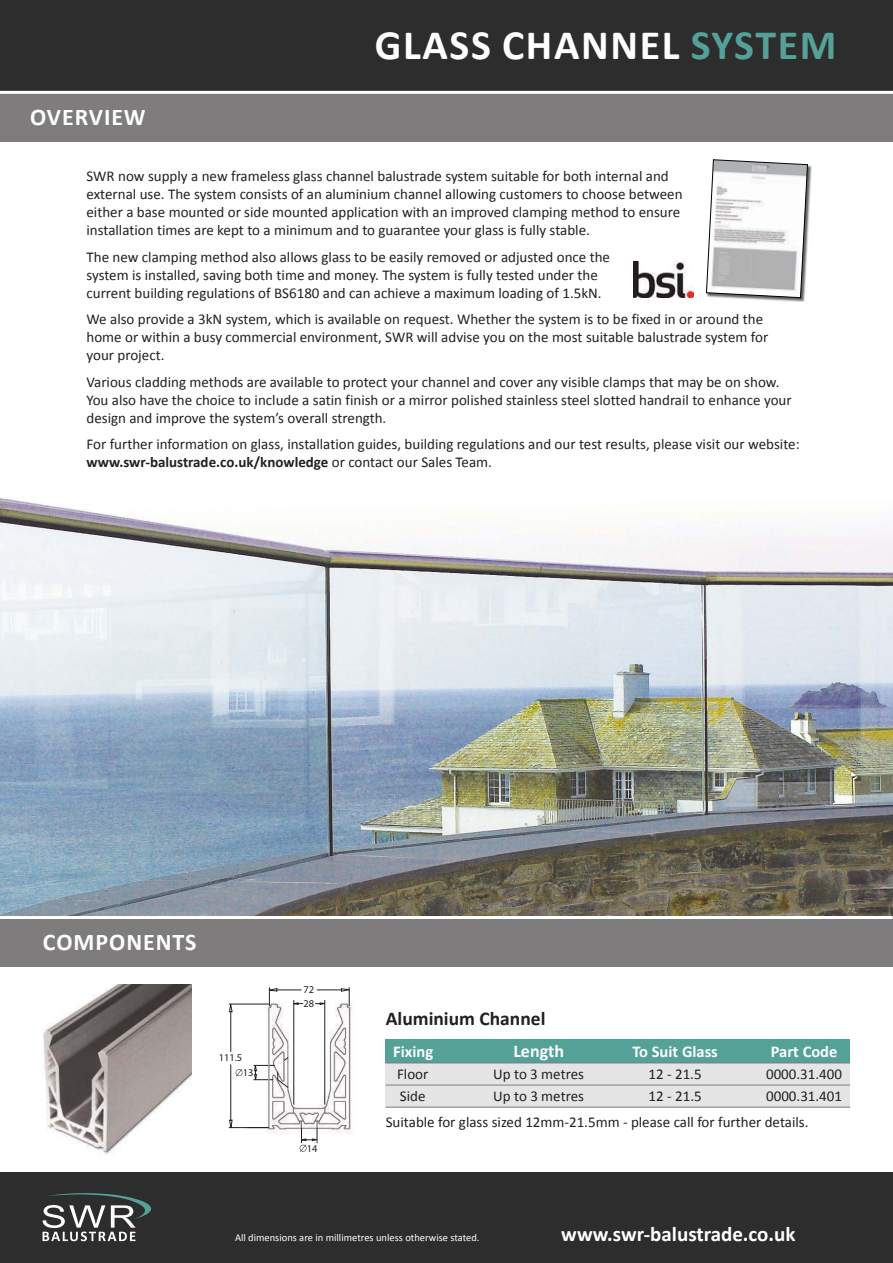
<style>
.page{position:relative;width:893px;height:1263px;background:#fff}
.page>*{position:absolute;margin:0;border:0;box-sizing:border-box;transform-origin:0 0}
.t1{font:700 42px "Calibri";letter-spacing:.04em;color:#fff}
.t2{font:700 24px "Calibri";letter-spacing:.04em;color:#fff}
.t3{font:700 21px "Calibri";color:#fff}
.t4{font:700 19.5px "Calibri";color:#231f20}
.t5{font:700 18px "Calibri";color:#fff}
.t6{font:700 16.5px "Calibri";color:#fff}
.t7{font:15px/18px "Calibri";color:#231f20}
.t8{font:10.5px "Calibri";color:#fff}
.t9{font:10.35px/14.1px "Myriad Pro";color:#231f20}
.s1{color:#53a197}
.s2{font-weight:700}
</style>
<div class="page">
<div style="left:0;top:92px;width:893px;height:49px;background:#7e7c7c"></div>
<div style="left:0;top:0;width:893px;height:91px;background:#2e2d2e"></div>
<hr style="left:0;top:91px;width:893px;height:3px;background:#fff">
<div style="left:0;top:1172px;width:893px;height:91px;background:#2e2d2e"></div>
<svg style="left:43px;top:1193px;width:109px;height:48px"></svg>
<img style="left:0;top:497px;width:893px;height:419px">
<img style="left:728px;top:165px;width:84px;height:137px">
<svg style="left:706px;top:159px;width:102px;height:139px"></svg>
<img style="left:634px;top:261px;width:60px;height:37px">
<div style="left:0;top:917px;width:893px;height:50px;background:#7e7c7c"></div>
<hr style="left:0;top:916px;width:893px;height:3px;background:#fff">
<img style="left:261px;top:1003px;width:91px;height:131px">
<hr style="left:229px;top:1127px;width:40px;height:1px;background:#231f20">
<hr style="left:230px;top:1012px;width:1px;height:40px;background:#231f20">
<hr style="left:230px;top:1064px;width:1px;height:56px;background:#231f20">
<hr style="left:229px;top:1004px;width:40px;height:1px;background:#231f20">
<svg style="left:229px;top:1004px;width:3px;height:8px"></svg>
<svg style="left:229px;top:1120px;width:3px;height:8px"></svg>
<hr style="left:293px;top:1000px;width:1px;height:105px;background:#231f20">
<hr style="left:324px;top:1000px;width:1px;height:105px;background:#231f20">
<svg style="left:269px;top:987px;width:34px;height:19px"></svg>
<svg style="left:315px;top:987px;width:35px;height:19px"></svg>
<svg style="left:254px;top:1057px;width:35px;height:31px"></svg>
<svg style="left:235px;top:1069px;width:8px;height:7px"></svg>
<svg style="left:299px;top:1128px;width:19px;height:24px"></svg>
<img style="left:43px;top:984px;width:148px;height:170px">
<div style="left:386px;top:1061px;width:464px;height:46px;background:#e6e5e5"></div>
<div style="left:386px;top:1040px;width:464px;height:23px;background:#53a197"></div>
<hr style="left:386px;top:1085px;width:464px;height:1px;background:#7e7c7c">
<hr style="left:386px;top:1063px;width:464px;height:1px;background:#7e7c7c">
<hr style="left:386px;top:1107px;width:464px;height:1px;background:#7e7c7c">
<h2 class="t2" style="left:30px;top:107px;width:117px">OVERVIEW</h2>
<h1 class="t1" style="left:375px;top:27px;width:463px">GLASS CHANNEL <span class="s1">SYSTEM</span></h1>
<p class="t7" style="left:87px;top:169px;width:598px">SWR now supply a new frameless glass channel balustrade system suitable for both internal and external use. The system consists of an aluminium channel allowing customers to choose between either a base mounted or side mounted application with an improved clamping method to ensure installation times are kept to a minimum and to guarantee your glass is fully stable.</p>
<p class="t7" style="left:87px;top:249px;width:525px">The new clamping method also allows glass to be easily removed or adjusted once the system is installed, saving both time and money. The system is fully tested under the current building regulations of BS6180 and can achieve a maximum loading of 1.5kN.</p>
<p class="t7" style="left:87px;top:312px;width:683px">We also provide a 3kN system, which is available on request. Whether the system is to be fixed in or around the home or within a busy commercial environment, SWR will advise you on the most suitable balustrade system for your project.</p>
<p class="t7" style="left:87px;top:374px;width:707px">Various cladding methods are available to protect your channel and cover any visible clamps that may be on show.<br>You also have the choice to include a satin finish or a mirror polished stainless steel slotted handrail to enhance your design and improve the system’s overall strength.</p>
<p class="t7" style="left:87px;top:437px;width:715px">For further information on glass, installation guides, building regulations and our test results, please visit our website: <span class="s2">www.swr-balustrade.co.uk/knowledge</span> or contact our Sales Team.</p>
<h2 class="t2" style="left:43px;top:932px;width:155px">COMPONENTS</h2>
<p class="t9" style="left:219px;top:1051px;width:25px">111.5</p>
<p class="t9" style="left:243px;top:1066px;width:12px">13</p>
<p class="t9" style="left:304px;top:983px;width:12px">72<br>28</p>
<p class="t9" style="left:307px;top:1142px;width:12px">14</p>
<h3 class="t4" style="left:386px;top:1011px;width:161px">Aluminium Channel</h3>
<p class="t6" style="left:393px;top:1044px;width:41px">Fixing</p>
<p class="t5" style="left:513px;top:1043px;width:52px">Length</p>
<p class="t6" style="left:632px;top:1044px;width:87px">To Suit Glass</p>
<p class="t6" style="left:771px;top:1044px;width:68px">Part Code</p>
<p class="t7" style="left:397px;top:1066px;width:33px">Floor</p>
<p class="t7" style="left:493px;top:1066px;width:92px">Up to 3 metres</p>
<p class="t7" style="left:648px;top:1066px;width:55px">12 - 21.5</p>
<p class="t7" style="left:766px;top:1066px;width:77px">0000.31.400</p>
<p class="t7" style="left:400px;top:1088px;width:27px">Side</p>
<p class="t7" style="left:493px;top:1088px;width:92px">Up to 3 metres</p>
<p class="t7" style="left:648px;top:1088px;width:55px">12 - 21.5</p>
<p class="t7" style="left:386px;top:1084px;width:458px;line-height:26.4px;text-indent:380px">0000.31.401<br>Suitable for glass sized 12mm-21.5mm - please call for further details.</p>
<p class="t8" style="left:235px;top:1233px;width:246px">All dimensions are in millimetres unless otherwise stated.</p>
<h3 class="t3" style="left:561px;top:1225px;width:236px">www.swr-balustrade.co.uk</h3>
</div>
